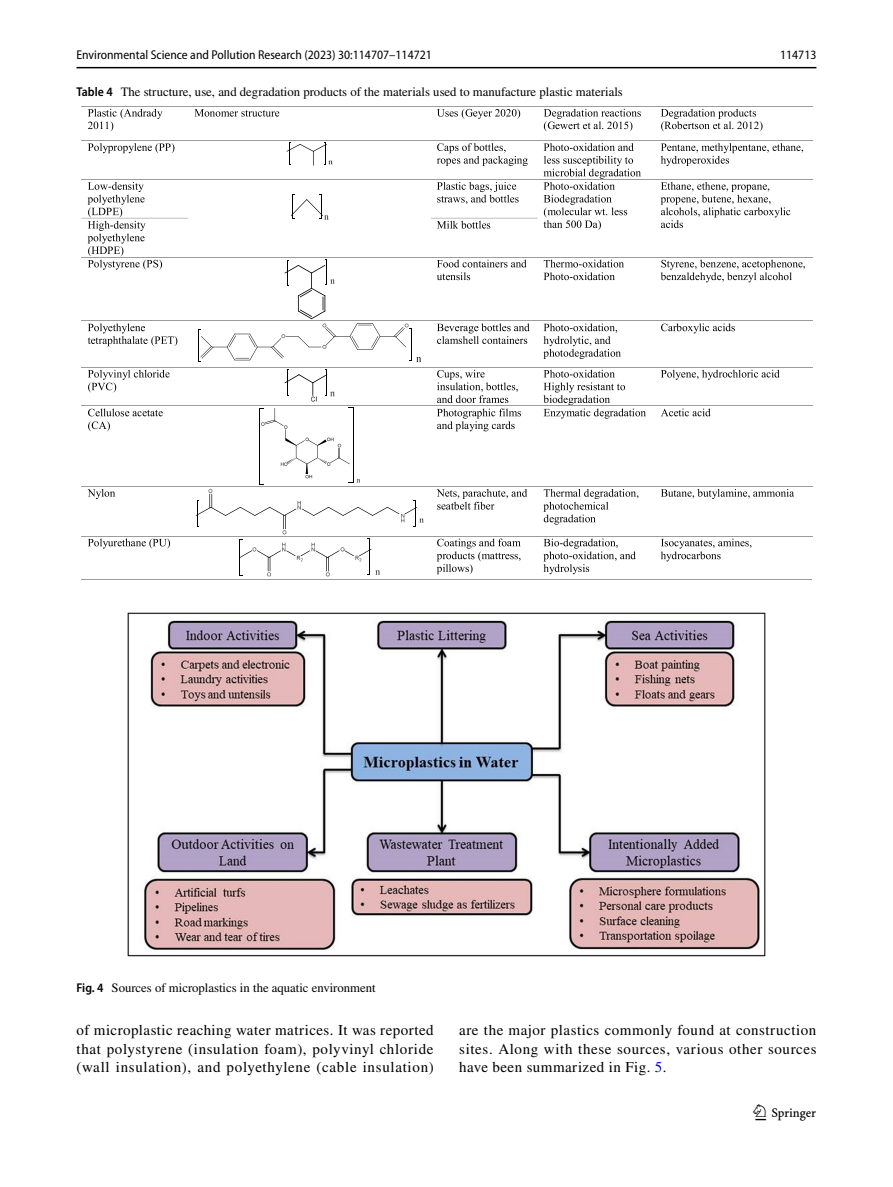
<style>
.page{position:relative;width:893px;height:1187px;background:#fff}
.page>*{position:absolute;margin:0;border:0;box-sizing:border-box;transform-origin:0 0}
.t1{font:22.5px "Springnew Regular 3";color:#000}
.t2{font:15px/18.8px "STIX";letter-spacing:.04em;color:#000;text-align:justify}
.t3{font:12.75px "STIX";color:#000}
.t4{font:semi-condensed 12.75px "Myriad Pro";color:#000}
.s1{font-family:"Myriad Pro";font-weight:600;font-stretch:semi-condensed}
.s2{color:#00f}
</style>
<div class="page">
<hr style="left:77px;top:67px;width:739px;height:1px;background:#000">
<img style="left:194px;top:151px;width:231px;height:426px">
<svg style="left:88px;top:109px;width:75px;height:22px"></svg>
<svg style="left:195px;top:109px;width:446px;height:22px"></svg>
<svg style="left:661px;top:109px;width:101px;height:22px"></svg>
<hr style="left:82px;top:106px;width:573px;height:1px;background:#9c9c9c">
<hr style="left:655px;top:106px;width:157px;height:1px;background:#9c9c9c">
<svg style="left:88px;top:143px;width:86px;height:10px"></svg>
<svg style="left:324px;top:142px;width:2px;height:23px"></svg>
<svg style="left:289px;top:142px;width:2px;height:23px"></svg>
<svg style="left:287px;top:144px;width:13px;height:8px"></svg>
<svg style="left:300px;top:144px;width:14px;height:8px"></svg>
<svg style="left:313px;top:144px;width:14px;height:8px"></svg>
<svg style="left:313px;top:151px;width:1px;height:15px"></svg>
<svg style="left:437px;top:143px;width:91px;height:23px"></svg>
<svg style="left:661px;top:143px;width:142px;height:23px"></svg>
<hr style="left:82px;top:140px;width:573px;height:1px;background:#9c9c9c">
<hr style="left:655px;top:140px;width:157px;height:1px;background:#9c9c9c">
<svg style="left:291px;top:199px;width:16px;height:17px"></svg>
<svg style="left:306px;top:199px;width:17px;height:17px"></svg>
<svg style="left:319px;top:194px;width:3px;height:25px"></svg>
<svg style="left:292px;top:194px;width:2px;height:25px"></svg>
<svg style="left:437px;top:182px;width:82px;height:22px"></svg>
<svg style="left:543px;top:143px;width:98px;height:87px"></svg>
<svg style="left:661px;top:182px;width:129px;height:46px"></svg>
<hr style="left:82px;top:179px;width:573px;height:1px;background:#9c9c9c">
<hr style="left:655px;top:179px;width:157px;height:1px;background:#9c9c9c">
<svg style="left:437px;top:221px;width:53px;height:8px"></svg>
<hr style="left:82px;top:218px;width:106px;height:1px;background:#9c9c9c">
<hr style="left:431px;top:218px;width:106px;height:1px;background:#9c9c9c">
<svg style="left:88px;top:182px;width:74px;height:88px"></svg>
<svg style="left:437px;top:259px;width:90px;height:21px"></svg>
<svg style="left:544px;top:259px;width:80px;height:21px"></svg>
<svg style="left:661px;top:259px;width:144px;height:23px"></svg>
<hr style="left:82px;top:257px;width:573px;height:1px;background:#9c9c9c">
<hr style="left:655px;top:257px;width:157px;height:1px;background:#9c9c9c">
<svg style="left:88px;top:323px;width:89px;height:23px"></svg>
<hr style="left:411px;top:328px;width:1px;height:32px;background:#000">
<hr style="left:198px;top:329px;width:1px;height:32px;background:#000">
<svg style="left:199px;top:258px;width:212px;height:104px"></svg>
<svg style="left:437px;top:323px;width:93px;height:21px"></svg>
<svg style="left:543px;top:323px;width:78px;height:36px"></svg>
<svg style="left:661px;top:323px;width:74px;height:10px"></svg>
<hr style="left:82px;top:320px;width:573px;height:1px;background:#9c9c9c">
<hr style="left:655px;top:320px;width:157px;height:1px;background:#9c9c9c">
<svg style="left:88px;top:370px;width:82px;height:22px"></svg>
<svg style="left:285px;top:369px;width:42px;height:27px"></svg>
<hr style="left:82px;top:367px;width:573px;height:1px;background:#9c9c9c">
<hr style="left:655px;top:367px;width:157px;height:1px;background:#9c9c9c">
<svg style="left:88px;top:408px;width:75px;height:23px"></svg>
<hr style="left:353px;top:408px;width:1px;height:75px;background:#000">
<hr style="left:259px;top:409px;width:1px;height:75px;background:#000">
<svg style="left:259px;top:407px;width:94px;height:67px"></svg>
<svg style="left:437px;top:370px;width:84px;height:61px"></svg>
<svg style="left:543px;top:370px;width:237px;height:48px"></svg>
<hr style="left:82px;top:406px;width:573px;height:1px;background:#9c9c9c">
<hr style="left:655px;top:406px;width:157px;height:1px;background:#9c9c9c">
<svg style="left:87px;top:489px;width:28px;height:10px"></svg>
<svg style="left:196px;top:507px;width:15px;height:9px"></svg>
<svg style="left:211px;top:507px;width:15px;height:9px"></svg>
<svg style="left:225px;top:507px;width:16px;height:9px"></svg>
<svg style="left:240px;top:507px;width:15px;height:9px"></svg>
<svg style="left:255px;top:507px;width:15px;height:9px"></svg>
<svg style="left:269px;top:507px;width:16px;height:9px"></svg>
<svg style="left:284px;top:508px;width:12px;height:8px"></svg>
<svg style="left:302px;top:508px;width:12px;height:8px"></svg>
<svg style="left:313px;top:507px;width:16px;height:9px"></svg>
<svg style="left:328px;top:507px;width:16px;height:9px"></svg>
<svg style="left:343px;top:507px;width:15px;height:9px"></svg>
<svg style="left:358px;top:507px;width:15px;height:9px"></svg>
<svg style="left:372px;top:507px;width:16px;height:9px"></svg>
<svg style="left:209px;top:493px;width:4px;height:15px"></svg>
<svg style="left:283px;top:514px;width:3px;height:15px"></svg>
<svg style="left:413px;top:500px;width:3px;height:27px"></svg>
<svg style="left:197px;top:500px;width:2px;height:27px"></svg>
<svg style="left:387px;top:507px;width:12px;height:7px"></svg>
<svg style="left:405px;top:507px;width:12px;height:7px"></svg>
<svg style="left:437px;top:489px;width:90px;height:20px"></svg>
<svg style="left:543px;top:489px;width:95px;height:35px"></svg>
<svg style="left:661px;top:489px;width:133px;height:10px"></svg>
<hr style="left:82px;top:486px;width:573px;height:1px;background:#9c9c9c">
<hr style="left:655px;top:486px;width:157px;height:1px;background:#9c9c9c">
<svg style="left:88px;top:538px;width:82px;height:10px"></svg>
<svg style="left:240px;top:550px;width:12px;height:8px"></svg>
<svg style="left:257px;top:550px;width:12px;height:8px"></svg>
<svg style="left:269px;top:550px;width:12px;height:8px"></svg>
<svg style="left:286px;top:550px;width:10px;height:6px"></svg>
<svg style="left:301px;top:550px;width:9px;height:6px"></svg>
<svg style="left:315px;top:550px;width:13px;height:8px"></svg>
<svg style="left:327px;top:550px;width:13px;height:8px"></svg>
<svg style="left:344px;top:550px;width:10px;height:6px"></svg>
<svg style="left:359px;top:548px;width:13px;height:8px"></svg>
<svg style="left:268px;top:556px;width:3px;height:15px"></svg>
<svg style="left:326px;top:556px;width:3px;height:15px"></svg>
<hr style="left:369px;top:538px;width:1px;height:37px;background:#000">
<hr style="left:240px;top:539px;width:1px;height:36px;background:#000">
<svg style="left:437px;top:538px;width:84px;height:36px"></svg>
<svg style="left:543px;top:538px;width:93px;height:36px"></svg>
<svg style="left:661px;top:538px;width:90px;height:23px"></svg>
<hr style="left:82px;top:535px;width:573px;height:1px;background:#9c9c9c">
<hr style="left:655px;top:535px;width:157px;height:1px;background:#9c9c9c">
<hr style="left:81px;top:579px;width:574px;height:1px;background:#9c9c9c">
<hr style="left:654px;top:579px;width:158px;height:1px;background:#9c9c9c">
<img style="left:128px;top:612px;width:637px;height:344px">
<p class="t4" style="left:77px;top:48px;width:357px">Environmental Science and Pollution Research (2023) 30:114707–114721</p>
<p class="t4" style="left:780px;top:48px;width:38px">114713</p>
<p class="t3" style="left:77px;top:83px;width:548px"><span class="s1">Table 4</span> The structure, use, and degradation products of the materials used to manufacture plastic materials</p>
<p class="t3" style="left:77px;top:978px;width:301px"><span class="s1">Fig. 4</span> Sources of microplastics in the aquatic environment</p>
<p class="t2" style="left:77px;top:1021px;width:359px">of microplastic reaching water matrices. It was reported that polystyrene (insulation foam), polyvinyl chloride (wall insulation), and polyethylene (cable insulation)</p>
<p class="t2" style="left:459px;top:1021px;width:359px">are the major plastics commonly found at construction sites. Along with these sources, various other sources have been summarized in Fig. <span class="s2">5</span>.</p>
<h1 class="t1" style="left:755px;top:1104px;width:62px">1 3</h1>
</div>
